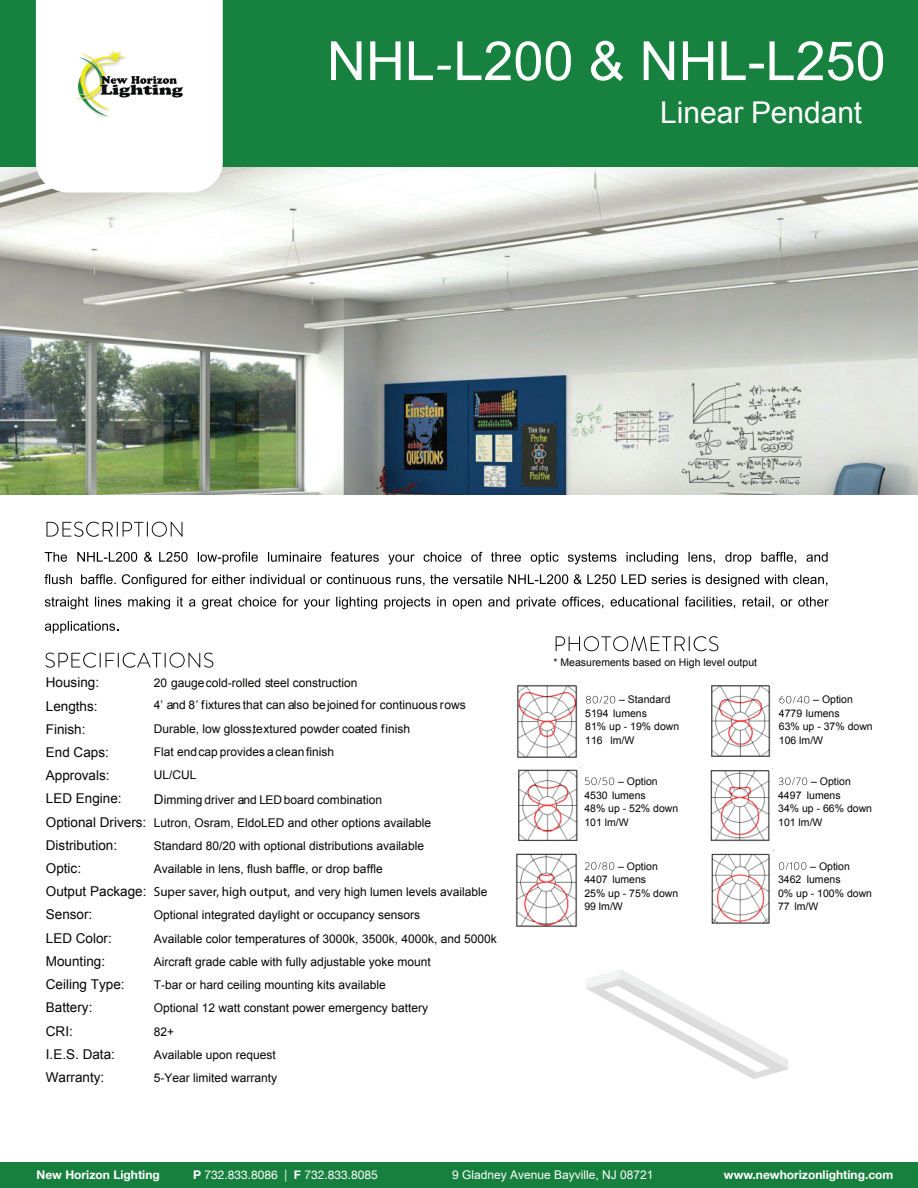
<style>
.page{position:relative;width:918px;height:1188px;background:#fff}
.page>*{position:absolute;margin:0;border:0;box-sizing:border-box;transform-origin:0 0}
.t1{font:30px "Arial";color:#fff}
.t2{font:13.5px/23.2px "Arial";color:#040503}
.t3{font:12px/22.8px "Arial";color:#040503}
.t4{font:700 12px "Helvetica Neue";color:#fff}
.t5{font:12px "Arial";color:#fff}
.t6{font:12px "Helvetica Neue";color:#fff}
.t7{font:10.5px/13.5px "Arial";color:#040503}
.s1{font-size:13.5px}
.s2{font-family:"Myriad Pro";font-size:13.05px}
.s3{font-weight:700}
</style>
<div class="page">
<img style="left:0;top:166px;width:918px;height:328px">
<div style="left:0;top:0;width:918px;height:166px;background:#178140"></div>
<div style="left:36px;top:0;width:187px;height:193px;background:#fff"></div>
<svg style="left:331px;top:41px;width:120px;height:39px"></svg>
<svg style="left:457px;top:41px;width:114px;height:40px"></svg>
<svg style="left:591px;top:41px;width:32px;height:40px"></svg>
<svg style="left:644px;top:41px;width:239px;height:40px"></svg>
<svg style="left:46px;top:522px;width:136px;height:15px"></svg>
<svg style="left:45px;top:552px;width:92px;height:10px"></svg>
<svg style="left:144px;top:552px;width:44px;height:10px"></svg>
<svg style="left:198px;top:552px;width:630px;height:12px"></svg>
<svg style="left:44px;top:574px;width:524px;height:13px"></svg>
<svg style="left:574px;top:574px;width:42px;height:10px"></svg>
<svg style="left:622px;top:574px;width:205px;height:13px"></svg>
<svg style="left:45px;top:597px;width:784px;height:12px"></svg>
<svg style="left:45px;top:621px;width:74px;height:12px"></svg>
<svg style="left:46px;top:653px;width:167px;height:15px"></svg>
<svg style="left:556px;top:636px;width:162px;height:15px"></svg>
<svg style="left:586px;top:696px;width:29px;height:7px"></svg>
<svg style="left:780px;top:696px;width:29px;height:7px"></svg>
<svg style="left:585px;top:778px;width:29px;height:7px"></svg>
<svg style="left:779px;top:778px;width:28px;height:7px"></svg>
<svg style="left:585px;top:862px;width:29px;height:8px"></svg>
<svg style="left:779px;top:862px;width:27px;height:8px"></svg>
<img style="left:517px;top:685px;width:61px;height:73px">
<img style="left:711px;top:683px;width:62px;height:74px">
<img style="left:518px;top:769px;width:60px;height:72px">
<img style="left:710px;top:770px;width:60px;height:72px">
<img style="left:516px;top:853px;width:61px;height:74px">
<img style="left:711px;top:850px;width:63px;height:74px">
<img style="left:586px;top:969px;width:202px;height:110px">
<img style="left:72px;top:44px;width:117px;height:72px">
<div style="left:0;top:1162px;width:918px;height:26px;background:#18803f"></div>
<h1 class="t1" style="left:660px;top:93px;width:204px">Linear Pendant</h1>
<p class="t2" style="left:46px;top:671px;width:77px">Housing:<br>Lengths:<br>Finish:<br>End Caps:<br>Approvals:<br>LED Engine:</p>
<p class="t3" style="left:154px;top:672px;width:313px;line-height:22px">20 gauge cold-rolled steel construction<br>4’ and 8’ fixtures that can also be joined for continuous rows</p>
<p class="t3" style="left:154px;top:717px;width:258px">Durable, low gloss, textured powder coated finish<br>Flat end cap provides a clean finish<br>UL/CUL</p>
<p class="t3" style="left:46px;top:788px;width:387px;text-indent:108px"><span class="s1">D</span>imming driver and LED board combination<br><span class="s1">Optional Drivers:</span> Lutron, Osram, EldoLED and other options available</p>
<p class="t2" style="left:46px;top:834px;width:73px">Distribution:</p>
<p class="t3" style="left:154px;top:834px;width:272px">Standard 80/20 with optional distributions available</p>
<p class="t2" style="left:46px;top:857px;width:37px">Optic:</p>
<p class="t3" style="left:154px;top:858px;width:230px">Available in lens, flush baffle, or drop baffle</p>
<p class="t2" style="left:46px;top:880px;width:102px">Output Package:</p>
<p class="t3" style="left:154px;top:881px;width:335px"><span class="s2">Super saver, high output,</span> and very high lumen levels available</p>
<p class="t2" style="left:46px;top:903px;width:48px">Sensor:</p>
<p class="t3" style="left:154px;top:904px;width:268px">Optional integrated daylight or occupancy sensors</p>
<p class="t2" style="left:46px;top:926px;width:68px">LED Color:</p>
<p class="t3" style="left:154px;top:927px;width:344px">Available color temperatures of 3000k, 3500k, 4000k, and 5000k</p>
<p class="t2" style="left:46px;top:950px;width:61px">Mounting:</p>
<p class="t3" style="left:154px;top:950px;width:278px">Aircraft grade cable with fully adjustable yoke mount</p>
<p class="t2" style="left:46px;top:973px;width:80px">Ceiling Type:</p>
<p class="t3" style="left:154px;top:974px;width:234px">T-bar or hard ceiling mounting kits available</p>
<p class="t2" style="left:46px;top:996px;width:48px">Battery:</p>
<p class="t3" style="left:154px;top:997px;width:276px">Optional 12 watt constant power emergency battery</p>
<p class="t2" style="left:46px;top:1019px;width:28px">CRI:</p>
<p class="t3" style="left:154px;top:1020px;width:22px">82+</p>
<p class="t2" style="left:46px;top:1043px;width:71px">I.E.S. Data:</p>
<p class="t3" style="left:154px;top:1043px;width:124px">Available upon request</p>
<p class="t2" style="left:46px;top:1066px;width:60px">Warranty:</p>
<p class="t3" style="left:154px;top:1067px;width:125px">5-Year limited warranty</p>
<p class="t7" style="left:554px;top:655px;width:205px">* Measurements based on High level output</p>
<p class="t7" style="left:585px;top:693px;width:95px;text-indent:34px">– Standard<br>5194 lumens<br>81% up - 19% down<br>116 lm/W</p>
<p class="t7" style="left:779px;top:693px;width:95px;text-indent:34px">– Option<br>4779 lumens<br>63% up - 37% down<br>106 lm/W</p>
<p class="t7" style="left:584px;top:775px;width:95px;text-indent:34px">– Option<br>4530 lumens<br>48% up - 52% down<br>101 lm/W</p>
<p class="t7" style="left:778px;top:775px;width:95px;text-indent:33px">– Option<br>4497 lumens<br>34% up - 66% down<br>101 lm/W</p>
<p class="t7" style="left:584px;top:859px;width:95px;text-indent:34px">– Option<br>4407 lumens<br>25% up - 75% down<br>99 lm/W</p>
<p class="t7" style="left:778px;top:859px;width:95px;text-indent:32px">– Option<br>3462 lumens<br>0% up - 100% down<br>77 lm/W</p>
<p class="t4" style="left:37px;top:1165px;width:125px">New Horizon Lighting</p>
<p class="t6" style="left:193px;top:1166px;width:186px"><span class="s3">P</span> 732.833.8086 | <span class="s3">F</span> 732.833.8085</p>
<p class="t5" style="left:452px;top:1167px;width:203px">9 Gladney Avenue Bayville, NJ 08721</p>
<p class="t4" style="left:724px;top:1165px;width:171px">www.newhorizonlighting.com</p>
</div>
